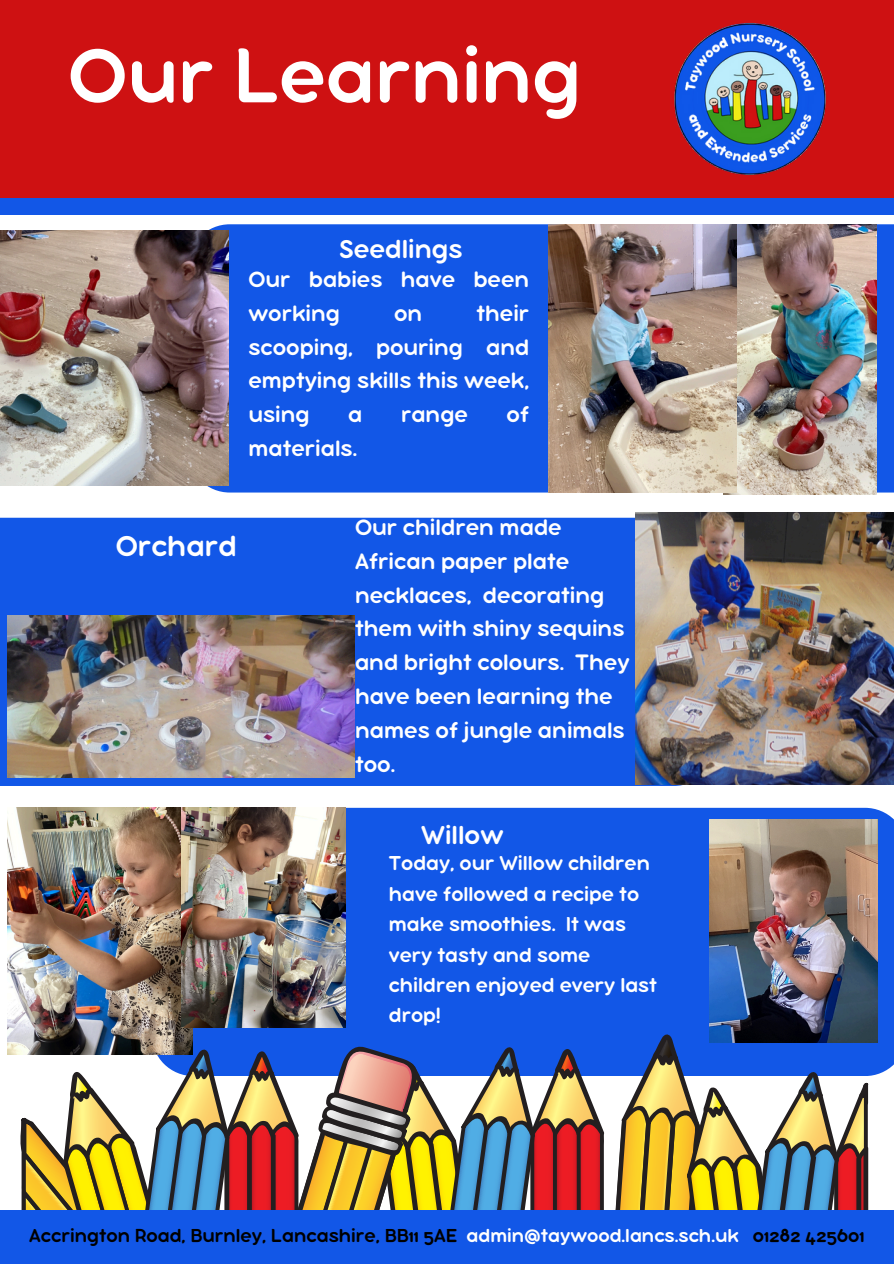
<style>
.page{position:relative;width:894px;height:1264px;background:#fff}
.page>*{position:absolute;margin:0;border:0;box-sizing:border-box;transform-origin:0 0}
.t1{font:84px "Bubbleboddy Neue";color:#fff}
.t2{font:31.5px "Bubbleboddy Neue";color:#fff}
.t3{font:28.35px "Bubbleboddy Neue";color:#fff}
.t4{font:24.3px/33.8px "Bubbleboddy Neue";color:#fff}
.t5{font:24.15px/33.8px "Bubbleboddy Neue";color:#fff}
.t6{font:21.9px/30.3px "Bubbleboddy Neue";color:#fff}
.t7{font:20.4px "Bubbleboddy Neue";color:#000}
.s1{color:#fff}
</style>
<div class="page">
<div style="left:192px;top:807px;width:701px;height:269px;background:#1257e7"></div>
<svg style="left:17px;top:1032px;width:852px;height:178px"></svg>
<div style="left:0;top:198px;width:893px;height:16px;background:#1257e7"></div>
<div style="left:0;top:0;width:893px;height:198px;background:#ce1112"></div>
<img style="left:674px;top:23px;width:152px;height:152px">
<div style="left:0;top:1210px;width:893px;height:53px;background:#1257e7"></div>
<div style="left:188px;top:224px;width:705px;height:268px;background:#1257e7"></div>
<div style="left:0;top:517px;width:715px;height:269px;background:#1257e7"></div>
<img style="left:8px;top:615px;width:346px;height:162px">
<img style="left:634px;top:513px;width:259px;height:271px">
<img style="left:723px;top:224px;width:153px;height:270px">
<img style="left:0;top:231px;width:228px;height:254px">
<img style="left:548px;top:224px;width:188px;height:268px">
<img style="left:8px;top:807px;width:184px;height:247px">
<img style="left:181px;top:807px;width:164px;height:220px">
<img style="left:709px;top:819px;width:168px;height:223px">
<h2 class="t1" style="left:68px;top:49px;width:515px">Our Learning</h2>
<p class="t3" style="left:339px;top:239px;width:125px">Seedlings</p>
<h1 class="t3" style="left:321px;top:263px;width:125px">Seedlings</h1>
<p class="t5" style="left:248px;top:264px;width:282px">Our babies have been working</p>
<p class="t5" style="left:248px;top:298px;width:282px;text-align:justify;text-indent:228px">their scooping, pouring and emptying skills this week, using</p>
<p class="t5" style="left:394px;top:298px;width:30px">on</p>
<p class="t5" style="left:348px;top:399px;width:16px">a</p>
<p class="t5" style="left:401px;top:399px;width:68px">range</p>
<p class="t5" style="left:506px;top:399px;width:24px">of</p>
<p class="t5" style="left:248px;top:433px;width:110px">materials.</p>
<p class="t2" style="left:116px;top:535px;width:122px">Orchard</p>
<h4 class="t4" style="left:355px;top:512px;width:276px">Our children made<br>African paper plate necklaces, decorating them with shiny sequins and bright colours. They have been learning the names of jungle animals too.</h4>
<h3 class="t3" style="left:421px;top:825px;width:84px">Willow</h3>
<h4 class="t6" style="left:389px;top:850px;width:270px">Today, our Willow children have followed a recipe to make smoothies. It was very tasty and some children enjoyed every last drop!</h4>
<p class="t7" style="left:29px;top:1228px;width:836px">Accrington Road, Burnley, Lancashire, BB11 5AE <span class="s1">admin@taywood.lancs.sch.uk</span> 01282 425601</p>
</div>
